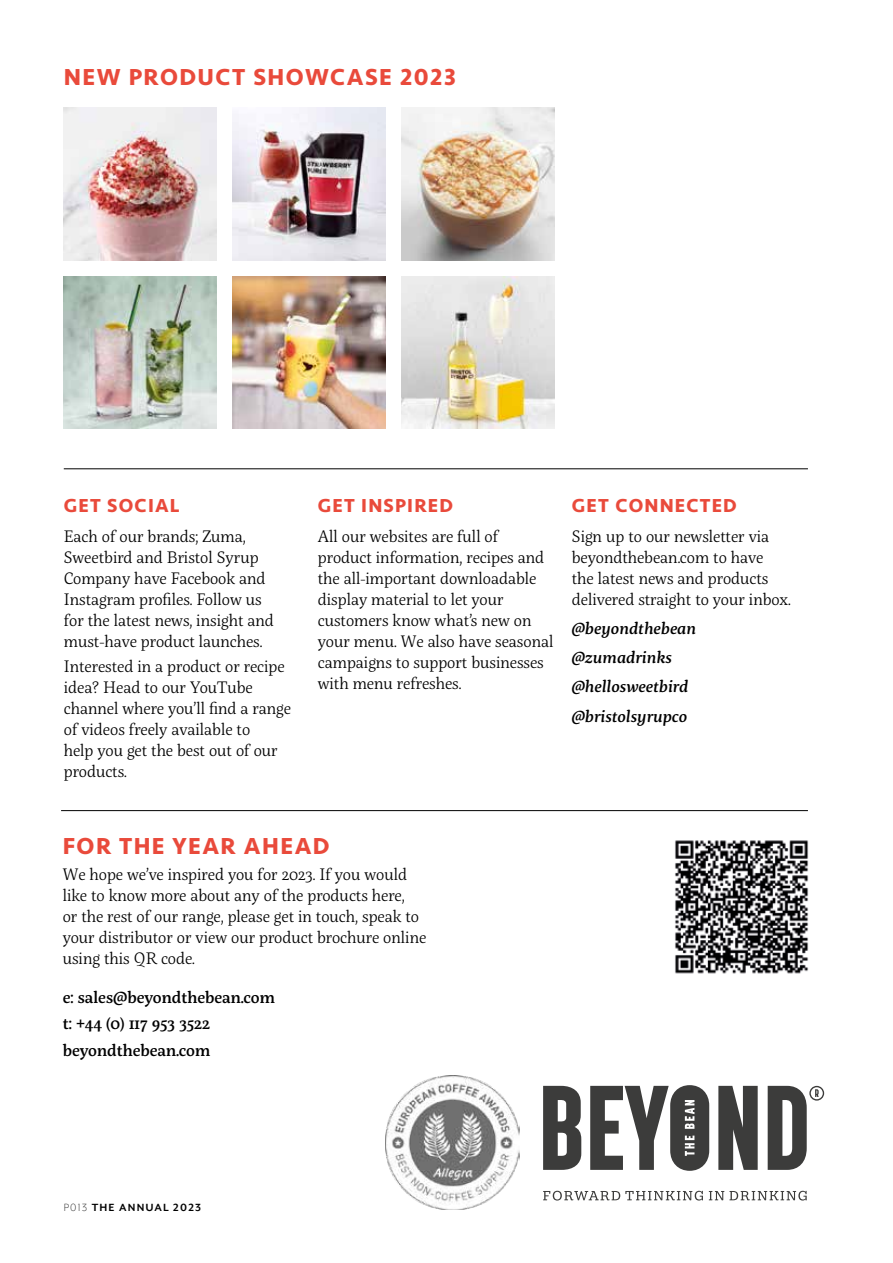
<style>
.page{position:relative;width:893px;height:1263px;background:#fff}
.page>*{position:absolute;margin:0;border:0;box-sizing:border-box;transform-origin:0 0}
.t1{font:700 24px "Seravek Basic";letter-spacing:.06em;color:#e94a3b}
.t2{font:700 19.5px "Seravek Basic";letter-spacing:.06em;color:#e94a3b}
.t3{font:300 16.5px/21px "Servus Slab";color:#000}
.t4{font:500 16.5px/26.5px "Servus Slab";color:#000}
.t5{font:italic 500 16.5px/29.2px "Servus Slab";color:#000}
.t6{font:700 12px "Mr Eaves Mod OT";letter-spacing:.1em;color:#000}
.s1{font-weight:300}
</style>
<div class="page">
<img style="left:232px;top:107px;width:154px;height:153px">
<img style="left:401px;top:107px;width:153px;height:153px">
<hr style="left:64px;top:468px;width:744px;height:1px;background:#000">
<hr style="left:61px;top:810px;width:747px;height:1px;background:#000">
<img style="left:64px;top:107px;width:153px;height:153px">
<svg style="left:543px;top:1085px;width:281px;height:115px"></svg>
<img style="left:675px;top:840px;width:134px;height:134px">
<img style="left:64px;top:277px;width:153px;height:152px">
<img style="left:232px;top:277px;width:154px;height:152px">
<img style="left:401px;top:277px;width:153px;height:152px">
<img style="left:386px;top:1075px;width:134px;height:134px">
<h1 class="t1" style="left:64px;top:62px;width:394px">NEW PRODUCT SHOWCASE 2023</h1>
<p class="t2" style="left:64px;top:494px;width:117px">GET SOCIAL</p>
<p class="t3" style="left:64px;top:525px;width:212px">Each of our brands; Zuma,<br>Sweetbird and Bristol Syrup<br>Company have Facebook and<br>Instagram profiles. Follow us for the latest news, insight and must-have product launches.</p>
<p class="t3" style="left:64px;top:656px;width:229px">Interested in a product or recipe idea? Head to our YouTube channel where you’ll find a range of videos freely available to<br>help you get the best out of our products.</p>
<p class="t2" style="left:318px;top:494px;width:137px">GET INSPIRED</p>
<p class="t3" style="left:318px;top:525px;width:237px">All our websites are full of product information, recipes and the all-important downloadable display material to let your customers know what’s new on your menu. We also have seasonal campaigns to support businesses with menu refreshes.</p>
<p class="t2" style="left:572px;top:494px;width:166px">GET CONNECTED</p>
<p class="t3" style="left:572px;top:525px;width:221px">Sign up to our newsletter via beyondthebean.com to have<br>the latest news and products delivered straight to your inbox.</p>
<p class="t5" style="left:572px;top:614px;width:126px">@beyondthebean @zumadrinks @hellosweetbird @bristolsyrupco</p>
<h1 class="t1" style="left:63px;top:831px;width:268px">FOR THE YEAR AHEAD</h1>
<p class="t3" style="left:63px;top:863px;width:365px">We hope we’ve inspired you for 2023. If you would like to know more about any of the products here,<br>or the rest of our range, please get in touch, speak to your distributor or view our product brochure online using this QR code.</p>
<p class="t4" style="left:63px;top:983px;width:214px">e: sales@beyondthebean.com t: +44 (0) 117 953 3522 beyondthebean.com</p>
<p class="t6" style="left:64px;top:1201px;width:139px"><span class="s1">P013</span> THE ANNUAL 2023</p>
</div>
